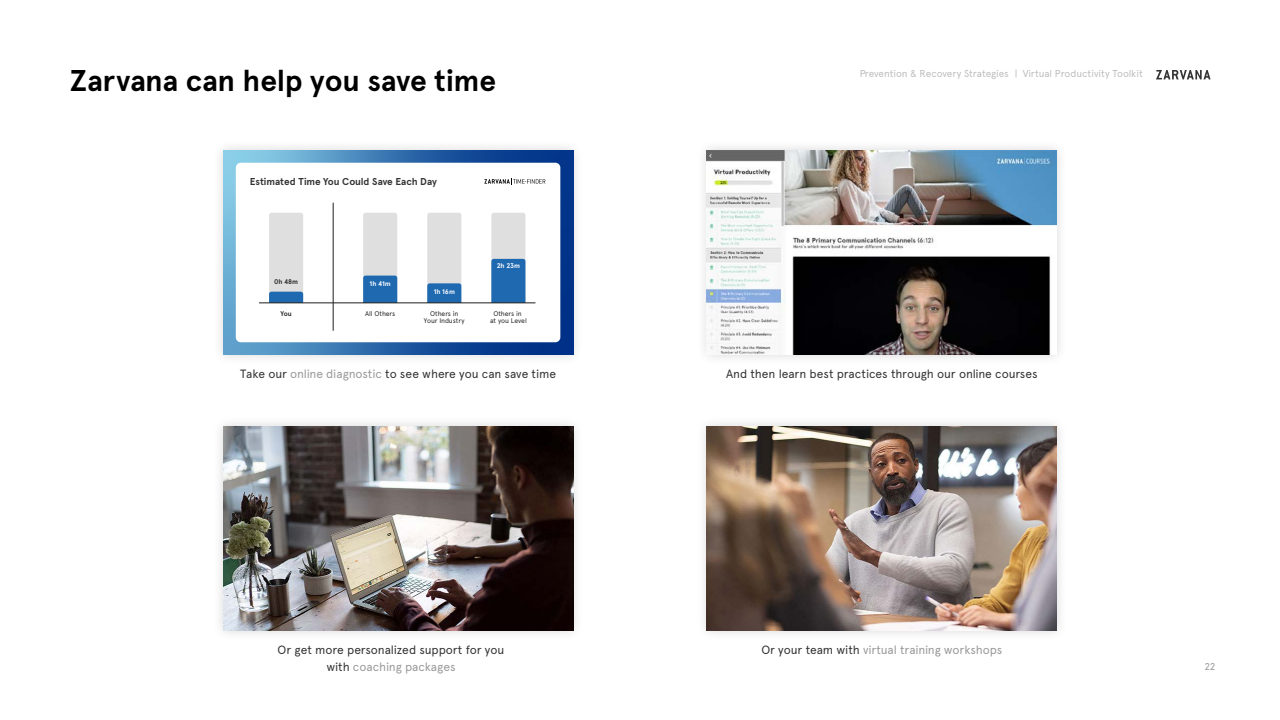
<style>
.page{position:relative;width:1280px;height:720px;background:#fff}
.page>*{position:absolute;margin:0;border:0;box-sizing:border-box;transform-origin:0 0}
.t1{font:700 30px "Apercu";letter-spacing:-.005em;color:#000}
.t2{font:12px/17px "Apercu";letter-spacing:-.005em;color:#333;text-align:center}
.t3{font:12px "Apercu";letter-spacing:-.01em;color:#999}
.t4{font:10px "Apercu";letter-spacing:-.01em;color:#999}
.t5{font:700 10px "Apercu";letter-spacing:-.005em;color:#333}
.t6{font:6.8px/7.5px "Apercu";letter-spacing:-.01em;color:#2a2a2a;text-align:center}
.t7{font:700 6.8px "Apercu";color:#fff}
.t8{font:700 6.8px "Apercu";letter-spacing:-.01em;color:#2a2a2a}
.s1{color:#999}
.s2{color:#333}
</style>
<div class="page">
<svg style="left:1156px;top:70px;width:55px;height:9px"></svg>
<div style="left:212px;top:139px;width:372px;height:227px;background:#f9f9f9"></div>
<svg style="left:223px;top:150px;width:350px;height:205px;background:#3872af"></svg>
<div style="left:236px;top:163px;width:324px;height:179px;background:#fff;border-radius:5px"></div>
<svg style="left:363px;top:213px;width:34px;height:90px;background:#a5bad0"></svg>
<svg style="left:269px;top:213px;width:34px;height:90px;background:#c7cfd8"></svg>
<svg style="left:427px;top:213px;width:34px;height:90px;background:#b5c5d4"></svg>
<svg style="left:491px;top:213px;width:34px;height:90px;background:#82a5c7"></svg>
<hr style="left:259px;top:303px;width:276px;height:1px;background:#1d1d1b">
<hr style="left:333px;top:203px;width:1px;height:128px;background:#1d1d1b">
<svg style="left:484px;top:178px;width:61px;height:7px"></svg>
<div style="left:212px;top:415px;width:372px;height:227px;background:#000;opacity:.15"></div>
<img style="left:223px;top:426px;width:350px;height:205px">
<div style="left:696px;top:139px;width:372px;height:227px;background:#f9f9f9"></div>
<img style="left:707px;top:150px;width:350px;height:205px">
<div style="left:696px;top:415px;width:372px;height:227px;background:#000;opacity:.15"></div>
<img style="left:707px;top:426px;width:350px;height:205px">
<h1 class="t1" style="left:70px;top:63px;width:428px">Zarvana can help you save time</h1>
<p class="t5" style="left:250px;top:175px;width:189px">Estimated Time You Could Save Each Day</p>
<p class="t8" style="left:274px;top:278px;width:26px">0h 48m</p>
<p class="t7" style="left:370px;top:279px;width:23px">1h 41m</p>
<p class="t7" style="left:434px;top:287px;width:23px">1h 16m</p>
<p class="t7" style="left:497px;top:262px;width:25px">2h 23m</p>
<p class="t8" style="left:280px;top:309px;width:13px">You</p>
<p class="t6" style="left:365px;top:310px;width:32px">All Others</p>
<p class="t6" style="left:424px;top:310px;width:42px">Others in<br>Your Industry</p>
<p class="t6" style="left:490px;top:310px;width:38px">Others in<br>at you Level</p>
<p class="t2" style="left:240px;top:365px;width:318px">Take our <span class="s1">online diagnostic</span> to see where you can save time</p>
<p class="t2" style="left:278px;top:641px;width:228px">Or get more personalized support for you with <span class="s1">coaching packages</span></p>
<p class="t4" style="left:859px;top:68px;width:285px">Prevention &amp; Recovery Strategies | Virtual Productivity Toolkit</p>
<p class="t2" style="left:726px;top:365px;width:313px">And then learn best practices through our online courses</p>
<p class="t3" style="left:761px;top:642px;width:243px"><span class="s2">Or your team with</span> virtual training workshops</p>
<p class="t4" style="left:1204px;top:661px;width:13px">22</p>
</div>
